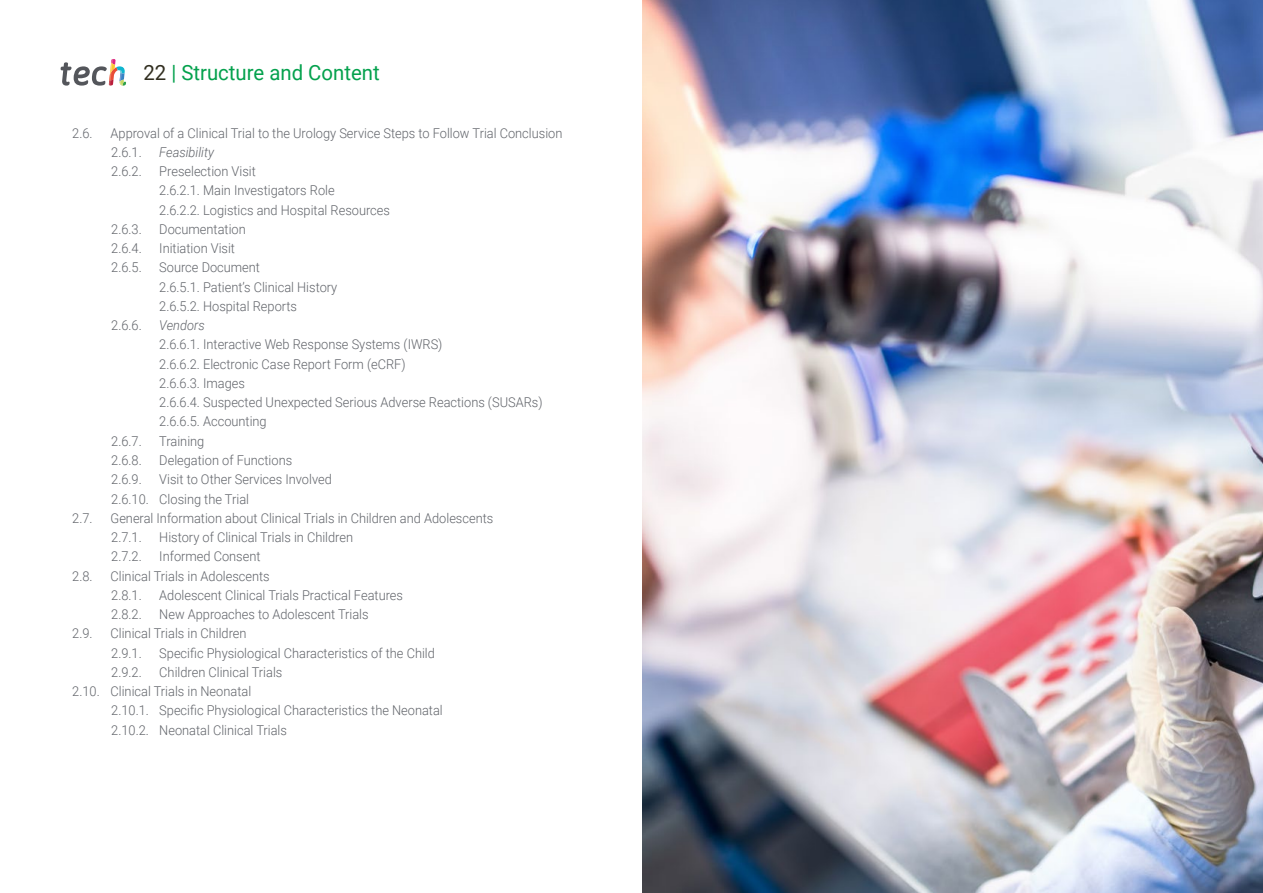
<style>
.page{position:relative;width:1263px;height:893px;background:#fff}
.page>*{position:absolute;margin:0;border:0;box-sizing:border-box;transform-origin:0 0}
.t1{font:21px "Roboto";color:#04a14d}
.t2{font:300 13.5px/19.2px "Roboto";color:#61646a;scale:.95 1}
.t3{font:italic 300 13.5px "Roboto";color:#61646a;scale:.95 1}
.s1{color:#312e20}
</style>
<div class="page">
<svg style="left:61px;top:59px;width:65px;height:27px"></svg>
<img style="left:642px;top:0;width:621px;height:893px">
<h1 class="t1" style="left:144px;top:57px;width:238px"><span class="s1">22</span> | Structure and Content</h1>
<p class="t2" style="left:72px;top:123px;width:23px">2.6.</p>
<p class="t2" style="left:111px;top:123px;width:477px">Approval of a Clinical Trial to the Urology Service Steps to Follow Trial Conclusion<br>2.6.1.</p>
<p class="t3" style="left:159px;top:143px;width:59px">Feasibility</p>
<p class="t2" style="left:111px;top:161px;width:34px">2.6.2.</p>
<p class="t2" style="left:159px;top:161px;width:244px">Preselection Visit<br>2.6.2.1. Main Investigators Role<br>2.6.2.2. Logistics and Hospital Resources</p>
<p class="t2" style="left:111px;top:219px;width:34px">2.6.3.</p>
<p class="t2" style="left:159px;top:219px;width:93px">Documentation</p>
<p class="t2" style="left:111px;top:238px;width:34px">2.6.4.</p>
<p class="t2" style="left:159px;top:238px;width:81px">Initiation Visit</p>
<p class="t2" style="left:111px;top:258px;width:34px">2.6.5.</p>
<p class="t2" style="left:159px;top:258px;width:189px">Source Document<br>2.6.5.1. Patient’s Clinical History<br>2.6.5.2. Hospital Reports</p>
<p class="t2" style="left:111px;top:315px;width:34px">2.6.6.</p>
<p class="t3" style="left:159px;top:316px;width:49px">Vendors</p>
<p class="t2" style="left:159px;top:335px;width:405px">2.6.6.1. Interactive Web Response Systems (IWRS)<br>2.6.6.2. Electronic Case Report Form (eCRF)<br>2.6.6.3. Images<br>2.6.6.4. Suspected Unexpected Serious Adverse Reactions (SUSARs)<br>2.6.6.5. Accounting</p>
<p class="t2" style="left:111px;top:431px;width:34px">2.6.7.</p>
<p class="t2" style="left:159px;top:431px;width:49px">Training</p>
<p class="t2" style="left:111px;top:450px;width:34px">2.6.8.</p>
<p class="t2" style="left:159px;top:450px;width:141px">Delegation of Functions</p>
<p class="t2" style="left:111px;top:469px;width:34px">2.6.9.</p>
<p class="t2" style="left:111px;top:469px;width:234px;text-indent:48px">Visit to Other Services Involved<br>2.6.10. Closing the Trial</p>
<p class="t2" style="left:72px;top:508px;width:23px">2.7.</p>
<p class="t2" style="left:111px;top:508px;width:404px">General Information about Clinical Trials in Children and Adolescents<br>2.7.1.</p>
<p class="t2" style="left:159px;top:527px;width:206px">History of Clinical Trials in Children</p>
<p class="t2" style="left:111px;top:546px;width:34px">2.7.2.</p>
<p class="t2" style="left:159px;top:546px;width:108px">Informed Consent</p>
<p class="t2" style="left:72px;top:566px;width:23px">2.8.</p>
<p class="t2" style="left:111px;top:566px;width:169px">Clinical Trials in Adolescents<br>2.8.1.</p>
<p class="t2" style="left:159px;top:585px;width:258px">Adolescent Clinical Trials Practical Features</p>
<p class="t2" style="left:111px;top:604px;width:34px">2.8.2.</p>
<p class="t2" style="left:159px;top:604px;width:222px">New Approaches to Adolescent Trials</p>
<p class="t2" style="left:72px;top:623px;width:23px">2.9.</p>
<p class="t2" style="left:111px;top:623px;width:145px">Clinical Trials in Children<br>2.9.1.</p>
<p class="t2" style="left:159px;top:643px;width:292px">Specific Physiological Characteristics of the Child</p>
<p class="t2" style="left:72px;top:662px;width:223px;text-indent:87px">Children Clinical Trials<br>2.10. Clinical Trials in Neonatal</p>
<p class="t2" style="left:111px;top:700px;width:350px">2.10.1. Specific Physiological Characteristics the Neonatal<br>2.10.2. Neonatal Clinical Trials</p>
<p class="t2" style="left:111px;top:662px;width:34px">2.9.2.</p>
</div>
